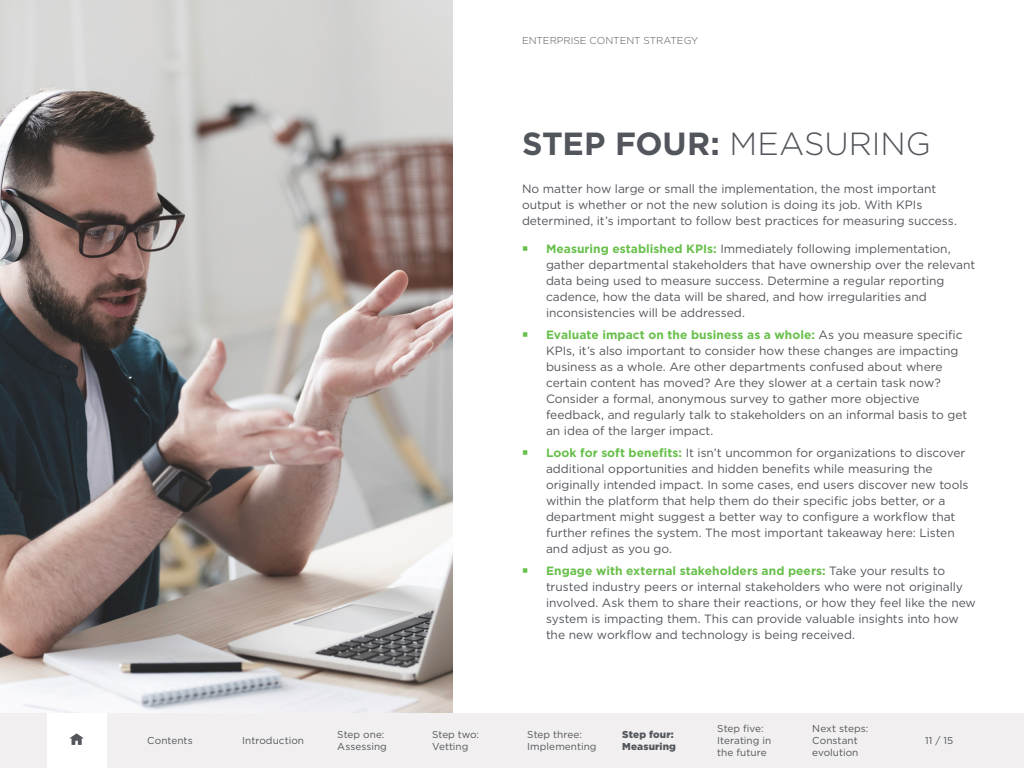
<style>
.page{position:relative;width:1024px;height:768px;background:#fff}
.page>*{position:absolute;margin:0;border:0;box-sizing:border-box;transform-origin:0 0}
.t1{font:700 32px "Gotham";letter-spacing:-.005em;color:#52555b}
.t2{font:12px/16px "Gotham";letter-spacing:-.005em;color:#52555b}
.t3{font:10px/12px "Gotham";letter-spacing:.005em;color:#52555b}
.t4{font:300 10px "Gotham";color:#52555b}
.t5{font:900 10px/12px "Gotham";letter-spacing:.015em;color:#52555b}
.t6{font:10px/12px "Gotham";letter-spacing:-.015em;color:#52555b}
.s1{font-weight:300}
.s2{font-weight:700;color:#68bf4b}
</style>
<div class="page">
<div style="left:0;top:713px;width:1024px;height:55px;background:#f1efef"></div>
<div style="left:47px;top:713px;width:59px;height:55px;background:#fff"></div>
<svg style="left:69px;top:733px;width:15px;height:12px"></svg>
<img style="left:0;top:0;width:453px;height:713px">
<p class="t4" style="left:522px;top:34px;width:178px">ENTERPRISE CONTENT STRATEGY</p>
<h1 class="t1" style="left:522px;top:123px;width:410px">STEP FOUR: <span class="s1">MEASURING</span></h1>
<p class="t2" style="left:522px;top:181px;width:437px">No matter how large or small the implementation, the most important output is whether or not the new solution is doing its job. With KPIs determined, it’s important to follow best practices for measuring success.</p>
<p class="t2" style="left:546px;top:241px;width:431px"><span class="s2">Measuring established KPIs:</span> Immediately following implementation, gather departmental stakeholders that have ownership over the relevant data being used to measure success. Determine a regular reporting cadence, how the data will be shared, and how irregularities and inconsistencies will be addressed.</p>
<p class="t2" style="left:546px;top:327px;width:423px"><span class="s2">Evaluate impact on the business as a whole:</span> As you measure specific KPIs, it’s also important to consider how these changes are impacting business as a whole. Are other departments confused about where certain content has moved? Are they slower at a certain task now?<br>Consider a formal, anonymous survey to gather more objective feedback, and regularly talk to stakeholders on an informal basis to get an idea of the larger impact.</p>
<p class="t2" style="left:546px;top:445px;width:424px"><span class="s2">Look for soft benefits:</span> It isn’t uncommon for organizations to discover additional opportunities and hidden benefits while measuring the originally intended impact. In some cases, end users discover new tools within the platform that help them do their specific jobs better, or a department might suggest a better way to configure a workflow that further refines the system. The most important takeaway here: Listen and adjust as you go.</p>
<p class="t2" style="left:546px;top:563px;width:431px"><span class="s2">Engage with external stakeholders and peers:</span> Take your results to trusted industry peers or internal stakeholders who were not originally involved. Ask them to share their reactions, or how they feel like the new system is impacting them. This can provide valuable insights into how the new workflow and technology is being received.</p>
<p class="t3" style="left:147px;top:734px;width:47px">Contents</p>
<p class="t3" style="left:242px;top:734px;width:63px">Introduction</p>
<p class="t3" style="left:337px;top:728px;width:51px">Step one:<br>Assessing</p>
<p class="t6" style="left:432px;top:728px;width:48px">Step two:<br>Vetting</p>
<p class="t3" style="left:527px;top:728px;width:71px">Step three:<br>Implementing</p>
<p class="t5" style="left:622px;top:728px;width:55px">Step four:<br>Measuring</p>
<p class="t3" style="left:717px;top:722px;width:55px">Step five:<br>Iterating in the future</p>
<p class="t3" style="left:812px;top:722px;width:57px">Next steps:<br>Constant evolution</p>
<p class="t3" style="left:925px;top:734px;width:30px">11 / 15</p>
</div>
